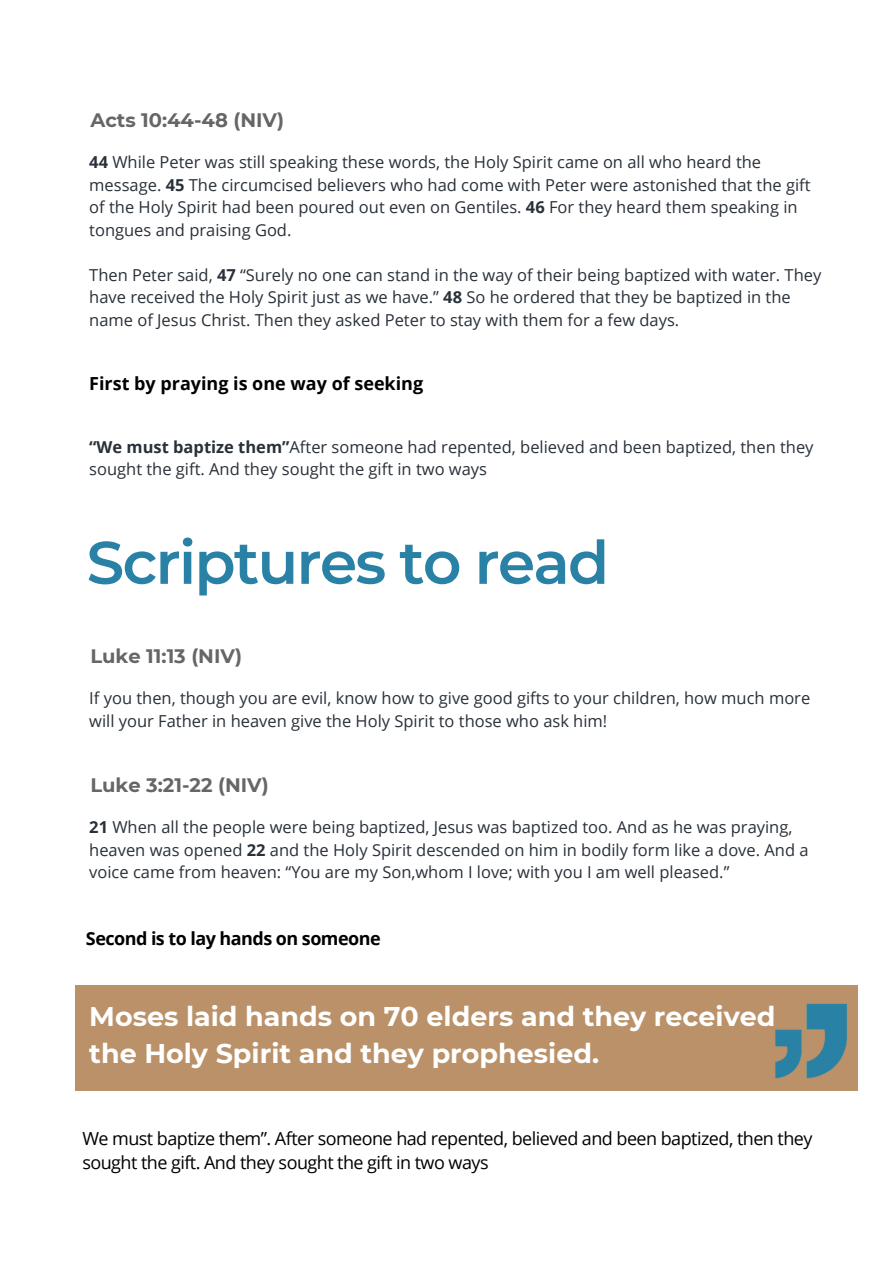
<style>
.page{position:relative;width:893px;height:1264px;background:#fff}
.page>*{position:absolute;margin:0;border:0;box-sizing:border-box;transform-origin:0 0}
.t1{font:600 60px "Montserrat";letter-spacing:-.03em;color:#2982a5}
.t2{font:700 27px/37px "Montserrat";color:#fff}
.t3{font:700 19.5px "Montserrat";color:#666}
.t4{font:18px/24.8px "Open Sans";letter-spacing:-.03em;color:#000}
.t5{font:700 18px "Open Sans";color:#000}
.t6{font:700 18px "Open Sans";letter-spacing:-.03em;color:#000}
.t7{font:16.5px/22.5px "Open Sans";color:#293039}
.s1{font-weight:700}
</style>
<div class="page">
<div style="left:75px;top:985px;width:783px;height:106px;background:#ba9169"></div>
<img style="left:775px;top:1003px;width:72px;height:76px">
<p class="t3" style="left:90px;top:108px;width:195px">Acts 10:44-48 (NIV)</p>
<p class="t7" style="left:89px;top:151px;width:723px"><span class="s1">44</span> While Peter was still speaking these words, the Holy Spirit came on all who heard the message. <span class="s1">45</span> The circumcised believers who had come with Peter were astonished that the gift of the Holy Spirit had been poured out even on Gentiles. <span class="s1">46</span> For they heard them speaking in tongues and praising God.</p>
<p class="t7" style="left:89px;top:263px;width:733px">Then Peter said, <span class="s1">47</span> “Surely no one can stand in the way of their being baptized with water. They have received the Holy Spirit just as we have.” <span class="s1">48</span> So he ordered that they be baptized in the name of Jesus Christ. Then they asked Peter to stay with them for a few days.</p>
<p class="t5" style="left:89px;top:371px;width:335px">First by praying is one way of seeking</p>
<p class="t7" style="left:89px;top:435px;width:725px"><span class="s1">“We must baptize them”</span>After someone had repented, believed and been baptized, then they sought the gift. And they sought the gift in two ways</p>
<p class="t1" style="left:86px;top:525px;width:524px">Scriptures to read</p>
<p class="t3" style="left:90px;top:644px;width:153px">Luke 11:13 (NIV)</p>
<p class="t7" style="left:89px;top:686px;width:722px">If you then, though you are evil, know how to give good gifts to your children, how much more will your Father in heaven give the Holy Spirit to those who ask him!</p>
<p class="t3" style="left:90px;top:773px;width:180px">Luke 3:21-22 (NIV)</p>
<p class="t7" style="left:89px;top:815px;width:720px"><span class="s1">21</span> When all the people were being baptized, Jesus was baptized too. And as he was praying, heaven was opened <span class="s1">22</span> and the Holy Spirit descended on him in bodily form like a dove. And a voice came from heaven: “You are my Son,whom I love; with you I am well pleased.”</p>
<p class="t6" style="left:86px;top:925px;width:296px">Second is to lay hands on someone</p>
<p class="t2" style="left:89px;top:997px;width:687px">Moses laid hands on 70 elders and they received the Holy Spirit and they prophesied.</p>
<p class="t4" style="left:82px;top:1125px;width:731px">We must baptize them”. After someone had repented, believed and been baptized, then they sought the gift. And they sought the gift in two ways</p>
</div>
